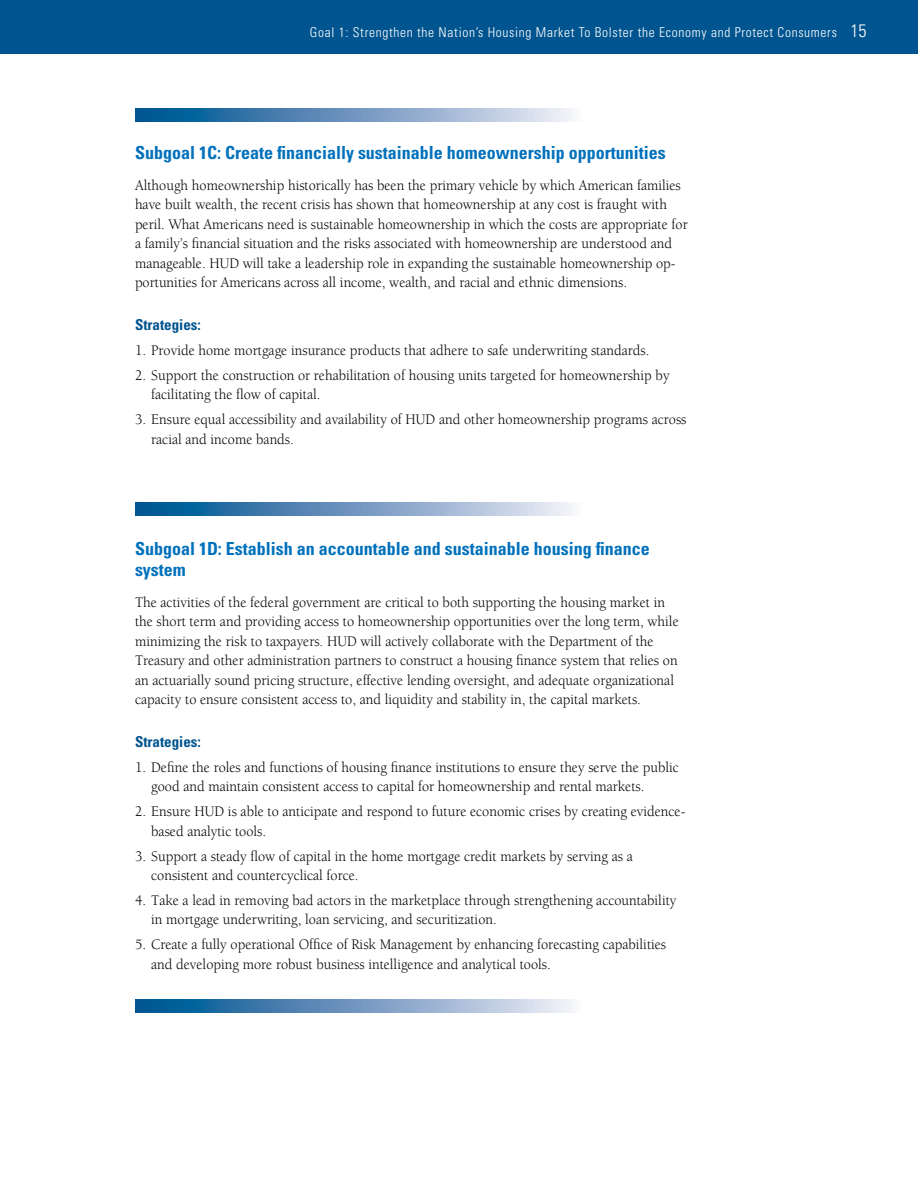
<style>
.page{position:relative;width:918px;height:1188px;background:#fff}
.page>*{position:absolute;margin:0;border:0;box-sizing:border-box;transform-origin:0 0}
.t1{font:700 condensed 18px/21px "Univers LT Std";color:#0071bc}
.t2{font:15px/19.5px "Berkeley";color:#000;scale:.95 1}
.t3{font:700 condensed 15px "Univers LT Std";color:#00548f}
.t4{font:300 condensed 13.5px "Univers LT Std";letter-spacing:.05em;color:#fff}
.s1{font-size:18px}
</style>
<div class="page">
<div style="left:0;top:0;width:918px;height:54px;background:#00548f"></div>
<svg style="left:135px;top:108px;width:437px;height:14px;background:#6f9ac0"></svg>
<svg style="left:135px;top:502px;width:437px;height:14px;background:#6f9ac0"></svg>
<svg style="left:135px;top:999px;width:437px;height:13px;background:#6f9ac0"></svg>
<p class="t4" style="left:310px;top:24px;width:558px">Goal 1: Strengthen the Nation’s Housing Market To Bolster the Economy and Protect Consumers <span class="s1">15</span></p>
<p class="t1" style="left:135px;top:143px;width:532px">Subgoal 1C: Create financially sustainable homeownership opportunities</p>
<p class="t2" style="left:135px;top:176px;width:583px">Although homeownership historically has been the primary vehicle by which American families have built wealth, the recent crisis has shown that homeownership at any cost is fraught with peril. What Americans need is sustainable homeownership in which the costs are appropriate for a family’s financial situation and the risks associated with homeownership are understood and manageable. HUD will take a leadership role in expanding the sustainable homeownership op&shy;portunities for Americans across all income, wealth, and racial and ethnic dimensions.</p>
<p class="t3" style="left:135px;top:315px;width:67px">Strategies:</p>
<p class="t2" style="left:135px;top:341px;width:543px">1. Provide home mortgage insurance products that adhere to safe underwriting standards.</p>
<p class="t2" style="left:151px;top:366px;width:547px;text-indent:-16px">2. Support the construction or rehabilitation of housing units targeted for homeownership by facilitating the flow of capital.</p>
<p class="t2" style="left:151px;top:410px;width:565px;text-indent:-16px">3. Ensure equal accessibility and availability of HUD and other homeownership programs across racial and income bands.</p>
<p class="t1" style="left:135px;top:539px;width:516px">Subgoal 1D: Establish an accountable and sustainable housing finance system</p>
<p class="t2" style="left:135px;top:593px;width:574px">The activities of the federal government are critical to both supporting the housing market in the short term and providing access to homeownership opportunities over the long term, while minimizing the risk to taxpayers. HUD will actively collaborate with the Department of the Treasury and other administration partners to construct a housing finance system that relies on an actuarially sound pricing structure, effective lending oversight, and adequate organizational capacity to ensure consistent access to, and liquidity and stability in, the capital markets.</p>
<p class="t3" style="left:135px;top:732px;width:67px">Strategies:</p>
<p class="t2" style="left:151px;top:758px;width:557px;text-indent:-16px">1. Define the roles and functions of housing finance institutions to ensure they serve the public good and maintain consistent access to capital for homeownership and rental markets.</p>
<p class="t2" style="left:151px;top:802px;width:564px;text-indent:-16px">2. Ensure HUD is able to anticipate and respond to future economic crises by creating evidence&shy;based analytic tools.</p>
<p class="t2" style="left:151px;top:846px;width:509px;text-indent:-16px">3. Support a steady flow of capital in the home mortgage credit markets by serving as a consistent and countercyclical force.</p>
<p class="t2" style="left:151px;top:891px;width:554px;text-indent:-16px">4. Take a lead in removing bad actors in the marketplace through strengthening accountability in mortgage underwriting, loan servicing, and securitization.</p>
<p class="t2" style="left:151px;top:935px;width:544px;text-indent:-16px">5. Create a fully operational Office of Risk Management by enhancing forecasting capabilities and developing more robust business intelligence and analytical tools.</p>
</div>
